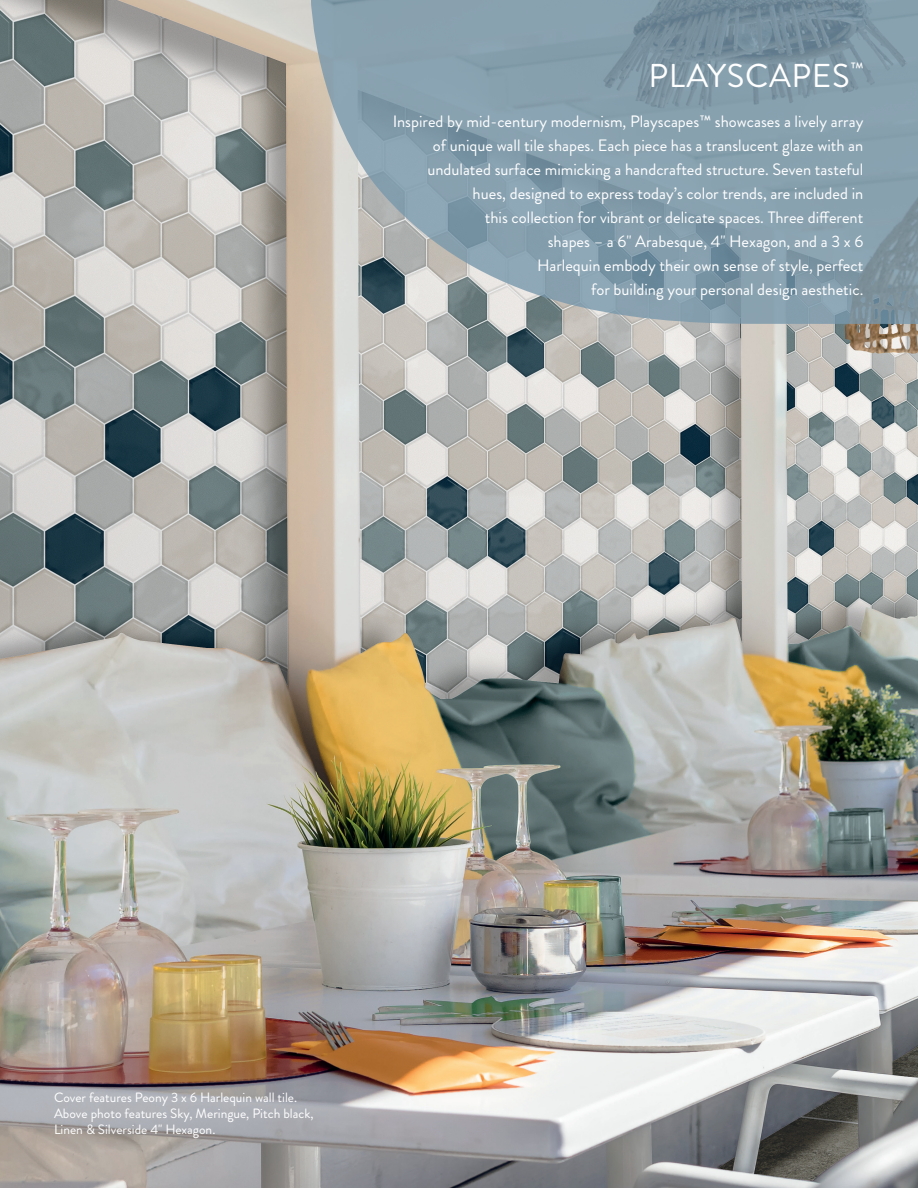
<style>
.page{position:relative;width:918px;height:1188px;background:#fff}
.page>*{position:absolute;margin:0;border:0;box-sizing:border-box;transform-origin:0 0}
.MZ_ISB_Header_Front{font:33px "Brandon Grotesque";letter-spacing:.02em;color:#fff}
.AO_Sales_Blurb_Text{font:16.5px/24px "Brandon Grotesque";color:#fff;text-align:right}
.AO_Sales_Photo_Capti{font:13.5px/16.2px "Brandon Grotesque";color:#fff}
</style>
<div class="page">
<img style="left:0;top:0;width:918px;height:1188px">
<svg style="left:311px;top:0;width:607px;height:324px;background:#8ba0ac"></svg>
<p class="MZ_ISB_Header_Front" style="left:648px;top:53px;width:217px">PLAYSCAPES<sup>™</sup></p>
<p class="AO_Sales_Blurb_Text" style="left:393px;top:109px;width:472px">Inspired by mid-century modernism, Playscapes™ showcases a lively array of unique wall tile shapes. Each piece has a translucent glaze with an undulated surface mimicking a handcrafted structure. Seven tasteful hues, designed to express today’s color trends, are included in<br>this collection for vibrant or delicate spaces. Three different<br>shapes – a 6" Arabesque, 4" Hexagon, and a 3 x 6<br>Harlequin embody their own sense of style, perfect<br>for building your personal design aesthetic.</p>
<p class="AO_Sales_Photo_Capti" style="left:54px;top:1089px;width:261px">Cover features Peony 3 x 6 Harlequin wall tile.<br>Above photo features Sky, Meringue, Pitch black,<br>Linen &amp; Silverside 4" Hexagon.</p>
</div>
